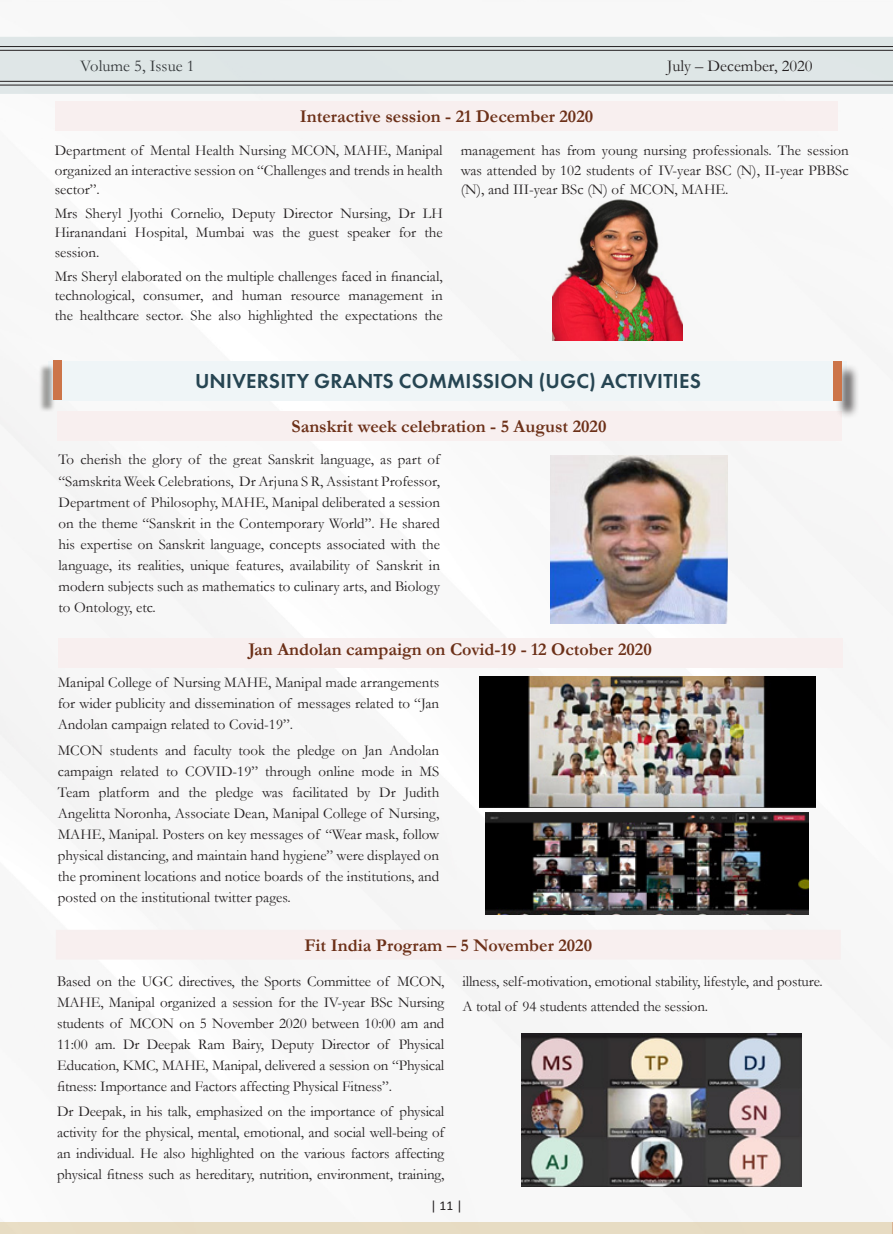
<style>
.page{position:relative;width:893px;height:1234px;background:#fff}
.page>*{position:absolute;margin:0;border:0;box-sizing:border-box;transform-origin:0 0}
.t1{font:600 21px "Futura PT";letter-spacing:.01em;color:#264552}
.t2{font:700 18px "Garamond";color:#6c3018}
.t3{font:16.5px "Garamond";color:#231f20}
.t4{font:15px/21px "Garamond";color:#231f20;text-align:justify}
.t5{font:13.5px "Calibri";color:#231f20}
</style>
<div class="page">
<img style="left:0;top:36px;width:893px;height:1151px">
<div style="left:0;top:1221px;width:893px;height:12px;background:#e7dcc3"></div>
<svg style="left:0;top:37px;width:893px;height:57px;background:#dbe2e3"></svg>
<hr style="left:0;top:46px;width:893px;height:1px;background:#231f20">
<hr style="left:0;top:50px;width:893px;height:1px;background:#231f20">
<hr style="left:0;top:81px;width:893px;height:1px;background:#231f20">
<hr style="left:0;top:85px;width:893px;height:1px;background:#231f20">
<div style="left:55px;top:101px;width:783px;height:29px;background:#f8efef"></div>
<img style="left:552px;top:194px;width:130px;height:146px">
<div style="left:57px;top:411px;width:784px;height:30px;background:#f8efef"></div>
<div style="left:58px;top:638px;width:784px;height:30px;background:#f8efef"></div>
<img style="left:550px;top:455px;width:177px;height:168px">
<img style="left:479px;top:676px;width:336px;height:131px">
<img style="left:486px;top:812px;width:323px;height:102px">
<div style="left:56px;top:929px;width:785px;height:30px;background:#f8efef"></div>
<img style="left:521px;top:1033px;width:280px;height:153px">
<div style="left:49px;top:360px;width:798px;height:40px;background:#eff5f7"></div>
<div style="left:835px;top:363px;width:25px;height:56px;background:#231f20;opacity:.75"></div>
<div style="left:833px;top:360px;width:8px;height:40px;background:#cc7549"></div>
<div style="left:38px;top:362px;width:18px;height:50px;background:#444440;opacity:.5"></div>
<div style="left:54px;top:360px;width:8px;height:40px;background:#cc7549"></div>
<p class="t3" style="left:80px;top:55px;width:116px">Volume 5, Issue 1</p>
<p class="t3" style="left:667px;top:55px;width:147px">July – December, 2020</p>
<p class="t2" style="left:300px;top:104px;width:295px">Interactive session - 21 December 2020</p>
<p class="t4" style="left:55px;top:140px;width:389px;line-height:19.5px">Department of Mental Health Nursing MCON, MAHE, Manipal organized an interactive session on “Challenges and trends in health sector”.</p>
<p class="t4" style="left:55px;top:203px;width:389px;line-height:19.5px">Mrs Sheryl Jyothi Cornelio, Deputy Director Nursing, Dr LH Hiranandani Hospital, Mumbai was the guest speaker for the session.</p>
<p class="t4" style="left:55px;top:266px;width:389px;line-height:19.5px">Mrs Sheryl elaborated on the multiple challenges faced in financial, technological, consumer, and human resource management in the healthcare sector. She also highlighted the expectations the</p>
<p class="t4" style="left:461px;top:140px;width:389px;line-height:19.5px">management has from young nursing professionals. The session was attended by 102 students of IV-year BSC (N), II-year PBBSc (N), and III-year BSc (N) of MCON, MAHE.</p>
<p class="t1" style="left:195px;top:368px;width:507px">UNIVERSITY GRANTS COMMISSION (UGC) ACTIVITIES</p>
<p class="t2" style="left:292px;top:414px;width:316px">Sanskrit week celebration - 5 August 2020</p>
<p class="t4" style="left:58px;top:449px;width:383px">To cherish the glory of the great Sanskrit language, as part of “Samskrita Week Celebrations, Dr Arjuna S R, Assistant Professor, Department of Philosophy, MAHE, Manipal deliberated a session on the theme “Sanskrit in the Contemporary World”. He shared his expertise on Sanskrit language, concepts associated with the language, its realities, unique features, availability of Sanskrit in modern subjects such as mathematics to culinary arts, and Biology to Ontology, etc.</p>
<p class="t2" style="left:248px;top:637px;width:405px">Jan Andolan campaign on Covid-19 - 12 October 2020</p>
<p class="t4" style="left:58px;top:671px;width:383px">Manipal College of Nursing MAHE, Manipal made arrangements for wider publicity and dissemination of messages related to “Jan Andolan campaign related to Covid-19”.</p>
<p class="t4" style="left:58px;top:738px;width:383px">MCON students and faculty took the pledge on Jan Andolan campaign related to COVID-19” through online mode in MS Team platform and the pledge was facilitated by Dr Judith Angelitta Noronha, Associate Dean, Manipal College of Nursing, MAHE, Manipal. Posters on key messages of “Wear mask, follow physical distancing, and maintain hand hygiene” were displayed on the prominent locations and notice boards of the institutions, and posted on the institutional twitter pages.</p>
<p class="t2" style="left:304px;top:932px;width:289px">Fit India Program – 5 November 2020</p>
<p class="t4" style="left:57px;top:970px;width:389px">Based on the UGC directives, the Sports Committee of MCON, MAHE, Manipal organized a session for the IV-year BSc Nursing students of MCON on 5 November 2020 between 10:00 am and 11:00 am. Dr Deepak Ram Bairy, Deputy Director of Physical Education, KMC, MAHE, Manipal, delivered a session on “Physical fitness: Importance and Factors affecting Physical Fitness”.</p>
<p class="t4" style="left:57px;top:1100px;width:389px">Dr Deepak, in his talk, emphasized on the importance of physical activity for the physical, mental, emotional, and social well-being of an individual. He also highlighted on the various factors affecting physical fitness such as hereditary, nutrition, environment, training,</p>
<p class="t4" style="left:462px;top:970px;width:362px">illness, self-motivation, emotional stability, lifestyle, and posture.</p>
<p class="t4" style="left:462px;top:995px;width:247px">A total of 94 students attended the session.</p>
<p class="t5" style="left:430px;top:1196px;width:34px">| 11 |</p>
</div>
